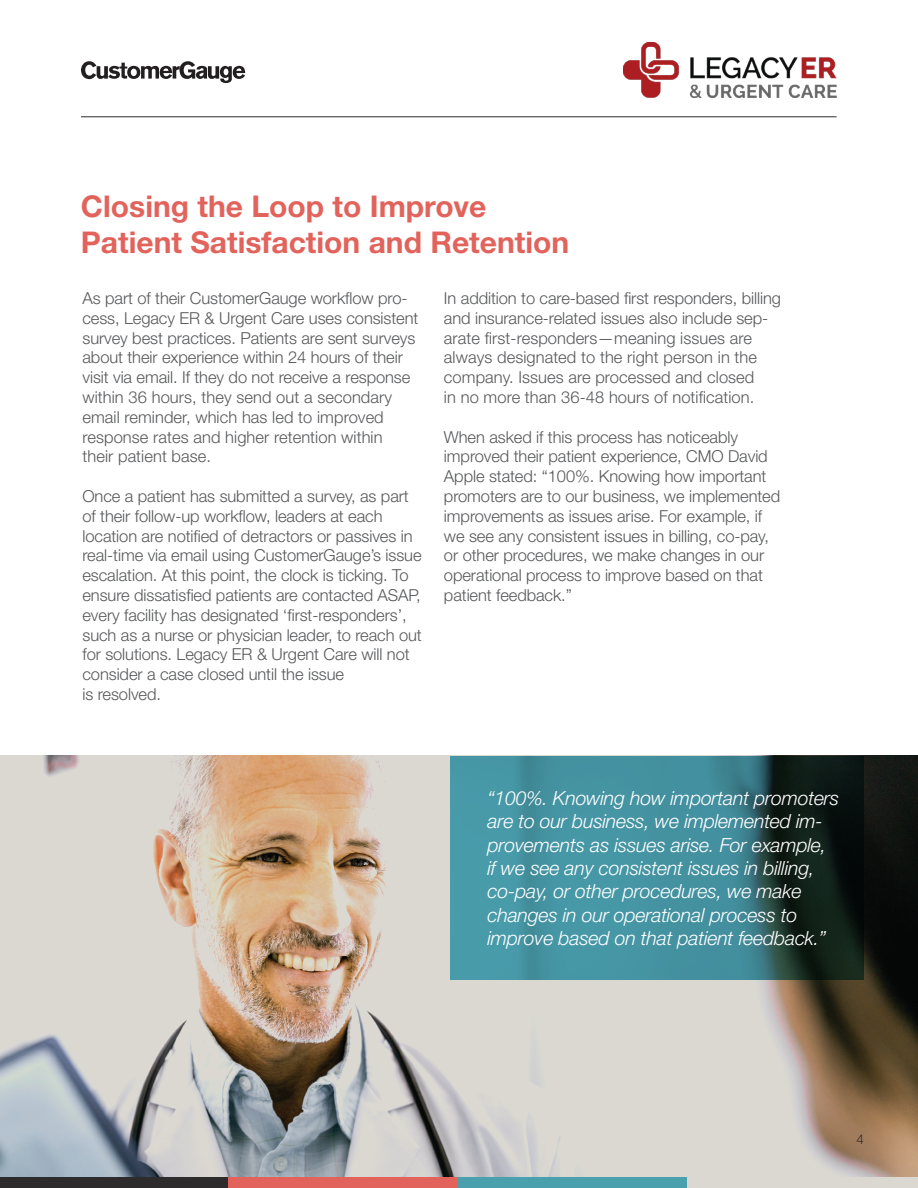
<style>
.page{position:relative;width:918px;height:1188px;background:#fff}
.page>*{position:absolute;margin:0;border:0;box-sizing:border-box;transform-origin:0 0}
.t1{font:700 30px/36px "Helvetica Neue LT Std";color:#e2635b}
.t2{font:italic 300 19.5px/23.4px "Helvetica Neue LT Std";letter-spacing:-.01em;color:#fff}
.t3{font:300 16.5px/19.8px "Helvetica Neue LT Std";letter-spacing:-.005em;color:#57585a}
.t4{font:300 13.5px "Helvetica Neue LT Std";color:#2e2b2c}
</style>
<div class="page">
<svg style="left:0;top:755px;width:918px;height:423px;background:#9ca49e"></svg>
<div style="left:0;top:1178px;width:228px;height:10px;background:#2e2b2c"></div>
<div style="left:228px;top:1178px;width:230px;height:10px;background:#e2635b"></div>
<div style="left:458px;top:1178px;width:229px;height:10px;background:#4ba0ae"></div>
<div style="left:687px;top:1178px;width:231px;height:10px;background:#dbd8d1"></div>
<img style="left:624px;top:42px;width:213px;height:55px">
<svg style="left:81px;top:61px;width:165px;height:22px"></svg>
<hr style="left:81px;top:116px;width:756px;height:1px;background:#2e2b2c">
<h1 class="t1" style="left:81px;top:187px;width:490px">Closing the Loop to Improve<br>Patient Satisfaction and Retention</h1>
<p class="t3" style="left:82px;top:288px;width:337px">As part of their CustomerGauge workflow pro&shy;cess, Legacy ER &amp; Urgent Care uses consistent survey best practices. Patients are sent surveys about their experience within 24 hours of their visit via email. If they do not receive a response within 36 hours, they send out a secondary email reminder, which has led to improved response rates and higher retention within<br>their patient base.</p>
<p class="t3" style="left:82px;top:486px;width:341px">Once a patient has submitted a survey, as part of their follow-up workflow, leaders at each location are notified of detractors or passives in real-time via email using CustomerGauge’s issue escalation. At this point, the clock is ticking. To ensure dissatisfied patients are contacted ASAP, every facility has designated ‘first-responders’, such as a nurse or physician leader, to reach out for solutions. Legacy ER &amp; Urgent Care will not consider a case closed until the issue<br>is resolved.</p>
<p class="t3" style="left:444px;top:288px;width:339px">In addition to care-based first responders, billing and insurance-related issues also include sep&shy;arate first-responders—meaning issues are always designated to the right person in the company. Issues are processed and closed<br>in no more than 36-48 hours of notification.</p>
<p class="t3" style="left:444px;top:426px;width:338px">When asked if this process has noticeably improved their patient experience, CMO David Apple stated: “100%. Knowing how important promoters are to our business, we implemented improvements as issues arise. For example, if we see any consistent issues in billing, co-pay, or other procedures, we make changes in our operational process to improve based on that patient feedback.”</p>
<p class="t2" style="left:488px;top:786px;width:353px">“100%. Knowing how important promoters are to our business, we implemented im&shy;provements as issues arise. For example, if we see any consistent issues in billing, co-pay, or other procedures, we make changes in our operational process to improve based on that patient feedback.”</p>
<p class="t4" style="left:856px;top:1131px;width:9px">4</p>
</div>
